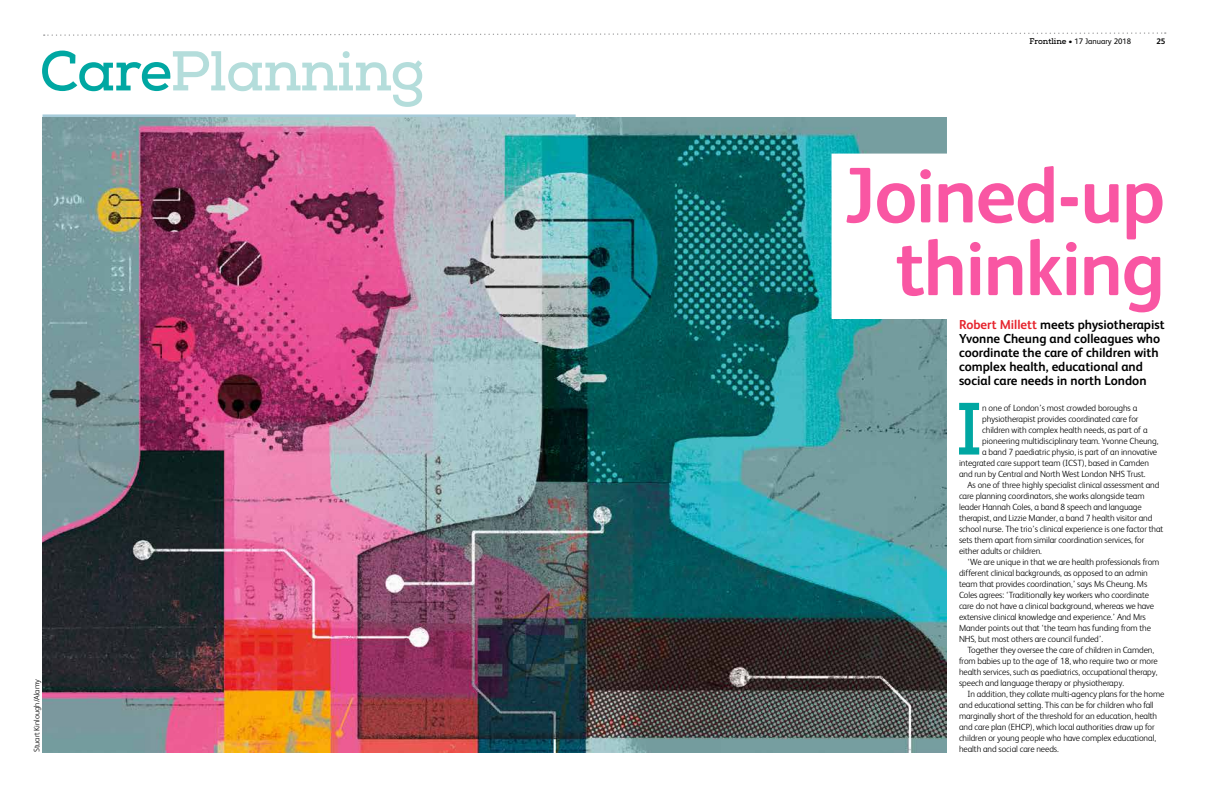
<style>
.page{position:relative;width:1208px;height:794px;background:#fff}
.page>*{position:absolute;margin:0;border:0;box-sizing:border-box;transform-origin:0 0}
.t1{font:700 78.8px/72.7px "FS Albert";letter-spacing:-.025em;color:#f956a3;text-align:right}
.t2{font:700 73.9px "Nexa Slab";color:#00a7a2}
.t3{font:700 56px "Nexa Slab";letter-spacing:-.02em;color:#b4dddb}
.t4{font:700 13px/14px "FS Albert";color:#000}
.t5{font:300 9px "FS Albert";letter-spacing:-.01em;color:#000}
.t6{font:8px "FS Albert";color:#000}
.t7{font:300 8px "FS Albert";color:#000}
.t8{font:700 8px "FS Albert";color:#000}
.s1{color:#00a7a2}
.s2{font-family:"Nexa Slab";font-weight:700}
.s3{color:#e6242d}
</style>
<div class="page">
<svg style="left:44px;top:32px;width:1121px;height:4px"></svg>
<hr style="left:43px;top:114px;width:532px;height:3px;background:#a6cbd9">
<img style="left:43px;top:117px;width:904px;height:635px">
<div style="left:832px;top:154px;width:333px;height:164px;background:#fff"></div>
<h3 class="t3" style="left:39px;top:37px;width:387px"><span class="s1">Care</span>Planning</h3>
<p class="t7" style="left:31px;top:752px;width:74px;rotate:-90deg">Stuart Kinlough/Alamy</p>
<p class="t6" style="left:1029px;top:36px;width:103px"><span class="s2">Frontline</span> • 17 January 2018</p>
<p class="t8" style="left:1156px;top:36px;width:10px">25</p>
<h1 class="t1" style="left:843px;top:156px;width:323px">Joined-up thinking</h1>
<h3 class="t4" style="left:959px;top:316px;width:207px"><span class="s3">Robert Millett</span> meets physiotherapist Yvonne Cheung and colleagues who coordinate the care of children with complex health, educational and social care needs in north London</h3>
<h2 class="t2" style="left:955px;top:384px;width:29px">I</h2>
<p class="t5" style="left:982px;top:401px;width:156px">n one of London’s most crowded boroughs a</p>
<p class="t5" style="left:982px;top:412px;width:158px">physiotherapist provides coordinated care for</p>
<p class="t5" style="left:982px;top:423px;width:167px">children with complex health needs, as part of a</p>
<p class="t5" style="left:982px;top:434px;width:178px">pioneering multidisciplinary team. Yvonne Cheung,</p>
<p class="t5" style="left:982px;top:445px;width:176px">a band 7 paediatric physio, is part of an innovative</p>
<p class="t5" style="left:959px;top:456px;width:191px">integrated care support team (ICST), based in Camden</p>
<p class="t5" style="left:959px;top:467px;width:188px">and run by Central and North West London NHS Trust.</p>
<p class="t5" style="left:967px;top:478px;width:193px">As one of three highly specialist clinical assessment and</p>
<p class="t5" style="left:959px;top:489px;width:187px">care planning coordinators, she works alongside team</p>
<p class="t5" style="left:959px;top:500px;width:184px">leader Hannah Coles, a band 8 speech and language</p>
<p class="t5" style="left:959px;top:511px;width:195px">therapist, and Lizzie Mander, a band 7 health visitor and</p>
<p class="t5" style="left:959px;top:522px;width:206px">school nurse. The trio’s clinical experience is one factor that</p>
<p class="t5" style="left:959px;top:533px;width:187px">sets them apart from similar coordination services, for</p>
<p class="t5" style="left:959px;top:544px;width:84px">either adults or children.</p>
<p class="t5" style="left:967px;top:555px;width:193px">‘We are unique in that we are health professionals from</p>
<p class="t5" style="left:959px;top:566px;width:190px">different clinical backgrounds, as opposed to an admin</p>
<p class="t5" style="left:959px;top:577px;width:190px">team that provides coordination,’ says Ms Cheung. Ms</p>
<p class="t5" style="left:959px;top:588px;width:191px">Coles agrees: ‘Traditionally key workers who coordinate</p>
<p class="t5" style="left:959px;top:599px;width:197px">care do not have a clinical background, whereas we have</p>
<p class="t5" style="left:959px;top:610px;width:188px">extensive clinical knowledge and experience.’ And Mrs</p>
<p class="t5" style="left:959px;top:621px;width:194px">Mander points out that ‘the team has funding from the</p>
<p class="t5" style="left:959px;top:632px;width:146px">NHS, but most others are council funded’.</p>
<p class="t5" style="left:967px;top:643px;width:188px">Together they oversee the care of children in Camden,</p>
<p class="t5" style="left:959px;top:654px;width:200px">from babies up to the age of 18, who require two or more</p>
<p class="t5" style="left:959px;top:665px;width:200px">health services, such as paediatrics, occupational therapy,</p>
<p class="t5" style="left:959px;top:676px;width:167px">speech and language therapy or physiotherapy.</p>
<p class="t5" style="left:967px;top:687px;width:198px">In addition, they collate multi-agency plans for the home</p>
<p class="t5" style="left:959px;top:698px;width:196px">and educational setting. This can be for children who fall</p>
<p class="t5" style="left:959px;top:709px;width:200px">marginally short of the threshold for an education, health</p>
<p class="t5" style="left:959px;top:720px;width:197px">and care plan (EHCP), which local authorities draw up for</p>
<p class="t5" style="left:959px;top:731px;width:198px">children or young people who have complex educational,</p>
<p class="t5" style="left:959px;top:742px;width:101px">health and social care needs.</p>
</div>
